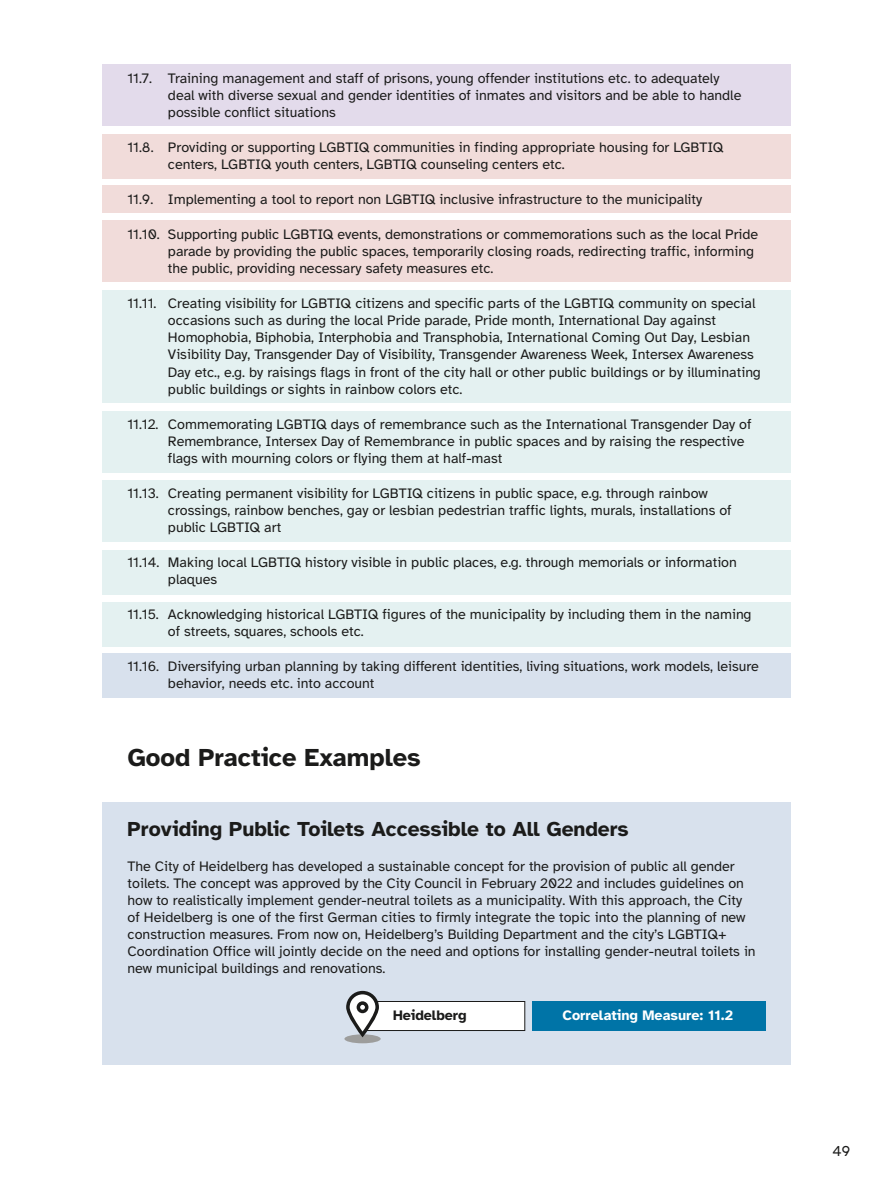
<style>
.page{position:relative;width:893px;height:1191px;background:#fff}
.page>*{position:absolute;margin:0;border:0;box-sizing:border-box;transform-origin:0 0}
.t1{font:700 25.5px "Atkinson Hyperlegible";color:#1b1b1a}
.t2{font:700 21px "Atkinson Hyperlegible";color:#1b1b1a}
.t3{font:15px "Atkinson Hyperlegible";color:#1b1b1a}
.t4{font:14.25px/17.1px "Atkinson Hyperlegible";color:#1b1b1a}
.t5{font:700 14.25px "Atkinson Hyperlegible";color:#fff}
.t6{font:700 14.25px "Atkinson Hyperlegible";color:#1b1b1a}
</style>
<div class="page">
<div style="left:102px;top:64px;width:689px;height:61px;background:#e3dbeb"></div>
<div style="left:102px;top:134px;width:689px;height:44px;background:#f1dcda"></div>
<div style="left:102px;top:290px;width:689px;height:113px;background:#e4f1f1"></div>
<div style="left:102px;top:601px;width:689px;height:45px;background:#e4f1f1"></div>
<div style="left:102px;top:550px;width:689px;height:44px;background:#e4f1f1"></div>
<div style="left:102px;top:480px;width:689px;height:62px;background:#e4f1f1"></div>
<div style="left:102px;top:411px;width:689px;height:62px;background:#e4f1f1"></div>
<div style="left:102px;top:653px;width:689px;height:45px;background:#d8e1ed"></div>
<div style="left:102px;top:185px;width:689px;height:28px;background:#f1dcda"></div>
<div style="left:102px;top:221px;width:689px;height:61px;background:#f1dcda"></div>
<div style="left:102px;top:801px;width:689px;height:263px;background:#d8e1ed"></div>
<div style="left:532px;top:1001px;width:233px;height:30px;background:#0074a7"></div>
<div style="left:364px;top:1001px;width:161px;height:29px;background:#fff"></div>
<div style="left:364px;top:1001px;width:161px;height:30px;border:1px solid #1b1b1a"></div>
<div style="left:344px;top:1034px;width:37px;height:9px;background:#9d9d9c;border-radius:50%"></div>
<svg style="left:346px;top:990px;width:33px;height:47px"></svg>
<p class="t4" style="left:168px;top:70px;width:575px;text-indent:-40px">11.7. Training management and staff of prisons, young offender institutions etc. to adequately deal with diverse sexual and gender identities of inmates and visitors and be able to handle possible conflict situations</p>
<p class="t4" style="left:168px;top:139px;width:557px;text-indent:-40px">11.8. Providing or supporting LGBTIQ communities in finding appropriate housing for LGBTIQ centers, LGBTIQ youth centers, LGBTIQ counseling centers etc.</p>
<p class="t4" style="left:128px;top:191px;width:576px">11.9. Implementing a tool to report non LGBTIQ inclusive infrastructure to the municipality</p>
<p class="t4" style="left:168px;top:226px;width:592px;text-indent:-40px">11.10. Supporting public LGBTIQ events, demonstrations or commemorations such as the local Pride parade by providing the public spaces, temporarily closing roads, redirecting traffic, informing the public, providing necessary safety measures etc.</p>
<p class="t4" style="left:168px;top:295px;width:594px;text-indent:-40px">11.11. Creating visibility for LGBTIQ citizens and specific parts of the LGBTIQ community on special occasions such as during the local Pride parade, Pride month, International Day against Homophobia, Biphobia, Interphobia and Transphobia, International Coming Out Day, Lesbian Visibility Day, Transgender Day of Visibility, Transgender Awareness Week, Intersex Awareness Day etc., e.g. by raisings flags in front of the city hall or other public buildings or by illuminating public buildings or sights in rainbow colors etc.</p>
<p class="t4" style="left:168px;top:415px;width:585px;text-indent:-40px">11.12. Commemorating LGBTIQ days of remembrance such as the International Transgender Day of<br>Remembrance, Intersex Day of Remembrance in public spaces and by raising the respective flags with mourning colors or flying them at half-mast</p>
<p class="t4" style="left:168px;top:485px;width:565px;text-indent:-40px">11.13. Creating permanent visibility for LGBTIQ citizens in public space, e.g. through rainbow crossings, rainbow benches, gay or lesbian pedestrian traffic lights, murals, installations of public LGBTIQ art</p>
<p class="t4" style="left:168px;top:554px;width:570px;text-indent:-40px">11.14. Making local LGBTIQ history visible in public places, e.g. through memorials or information plaques</p>
<p class="t4" style="left:168px;top:606px;width:585px;text-indent:-40px">11.15. Acknowledging historical LGBTIQ figures of the municipality by including them in the naming of streets, squares, schools etc.</p>
<p class="t4" style="left:168px;top:658px;width:592px;text-indent:-40px">11.16. Diversifying urban planning by taking different identities, living situations, work models, leisure behavior, needs etc. into account</p>
<h1 class="t1" style="left:128px;top:742px;width:295px">Good Practice Examples</h1>
<h2 class="t2" style="left:128px;top:817px;width:503px">Providing Public Toilets Accessible to All Genders</h2>
<p class="t4" style="left:128px;top:857px;width:630px">The City of Heidelberg has developed a sustainable concept for the provision of public all gender toilets. The concept was approved by the City Council in February 2022 and includes guidelines on how to realistically implement gender-neutral toilets as a municipality. With this approach, the City of Heidelberg is one of the first German cities to firmly integrate the topic into the planning of new construction measures. From now on, Heidelberg’s Building Department and the city’s LGBTIQ+ Coordination Office will jointly decide on the need and options for installing gender-neutral toilets in new municipal buildings and renovations.</p>
<p class="t6" style="left:393px;top:1007px;width:75px">Heidelberg</p>
<p class="t5" style="left:563px;top:1007px;width:172px">Correlating Measure: 11.2</p>
<p class="t3" style="left:833px;top:1142px;width:19px">49</p>
</div>
